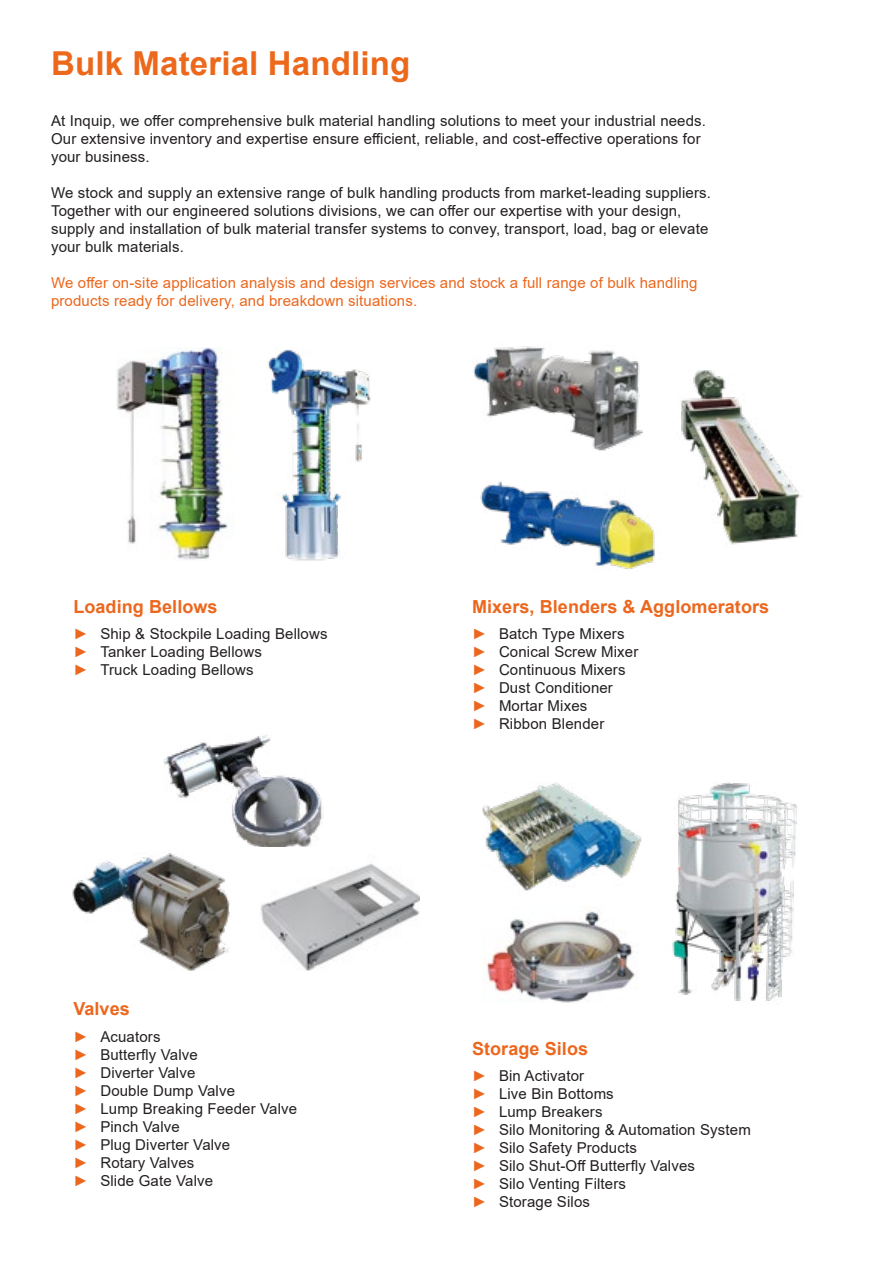
<style>
.page{position:relative;width:893px;height:1263px;background:#fff}
.page>*{position:absolute;margin:0;border:0;box-sizing:border-box;transform-origin:0 0}
.t1{font:700 33px "Arial";letter-spacing:.005em;color:#ec681b}
.t2{font:700 18px "Arial";letter-spacing:.005em;color:#ec671d}
.t3{font:15px/18px "Arial";letter-spacing:.01em;color:#231f20}
.t4{font:15px/18px "Arial";letter-spacing:.01em;color:#ec671d}
.s1{color:#ec671d}
</style>
<div class="page">
<img style="left:260px;top:863px;width:160px;height:108px">
<img style="left:163px;top:735px;width:161px;height:112px">
<img style="left:72px;top:853px;width:158px;height:118px">
<img style="left:473px;top:346px;width:169px;height:105px">
<img style="left:480px;top:481px;width:175px;height:88px">
<img style="left:681px;top:371px;width:120px;height:174px">
<img style="left:483px;top:911px;width:152px;height:92px">
<img style="left:672px;top:782px;width:125px;height:223px">
<img style="left:483px;top:782px;width:159px;height:109px">
<img style="left:116px;top:348px;width:112px;height:212px">
<img style="left:268px;top:349px;width:103px;height:212px">
<h1 class="t1" style="left:51px;top:40px;width:361px">Bulk Material Handling</h1>
<p class="t3" style="left:51px;top:111px;width:657px">At Inquip, we offer comprehensive bulk material handling solutions to meet your industrial needs.<br>Our extensive inventory and expertise ensure efficient, reliable, and cost-effective operations for your business.</p>
<p class="t3" style="left:51px;top:183px;width:661px">We stock and supply an extensive range of bulk handling products from market-leading suppliers.<br>Together with our engineered solutions divisions, we can offer our expertise with your design, supply and installation of bulk material transfer systems to convey, transport, load, bag or elevate your bulk materials.</p>
<p class="t4" style="left:51px;top:273px;width:648px">We offer on-site application analysis and design services and stock a full range of bulk handling products ready for delivery, and breakdown situations.</p>
<p class="t2" style="left:73px;top:594px;width:146px">Loading Bellows</p>
<p class="t3" style="left:73px;top:625px;width:256px"><span class="s1">►</span> Ship &amp; Stockpile Loading Bellows <span class="s1">►</span> Tanker Loading Bellows<br><span class="s1">►</span> Truck Loading Bellows</p>
<p class="t2" style="left:472px;top:594px;width:299px">Mixers, Blenders &amp; Agglomerators</p>
<p class="t3" style="left:472px;top:625px;width:168px"><span class="s1">►</span> Batch Type Mixers <span class="s1">►</span> Conical Screw Mixer <span class="s1">►</span> Continuous Mixers <span class="s1">►</span> Dust Conditioner<br><span class="s1">►</span> Mortar Mixes<br><span class="s1">►</span> Ribbon Blender</p>
<p class="t2" style="left:73px;top:996px;width:58px">Valves</p>
<p class="t3" style="left:73px;top:1028px;width:225px"><span class="s1">►</span> Acuators<br><span class="s1">►</span> Butterfly Valve<br><span class="s1">►</span> Diverter Valve<br><span class="s1">►</span> Double Dump Valve<br><span class="s1">►</span> Lump Breaking Feeder Valve <span class="s1">►</span> Pinch Valve<br><span class="s1">►</span> Plug Diverter Valve<br><span class="s1">►</span> Rotary Valves<br><span class="s1">►</span> Slide Gate Valve</p>
<p class="t2" style="left:472px;top:1036px;width:118px">Storage Silos</p>
<p class="t3" style="left:472px;top:1067px;width:280px"><span class="s1">►</span> Bin Activator<br><span class="s1">►</span> Live Bin Bottoms<br><span class="s1">►</span> Lump Breakers<br><span class="s1">►</span> Silo Monitoring &amp; Automation System <span class="s1">►</span> Silo Safety Products<br><span class="s1">►</span> Silo Shut-Off Butterfly Valves<br><span class="s1">►</span> Silo Venting Filters<br><span class="s1">►</span> Storage Silos</p>
</div>
